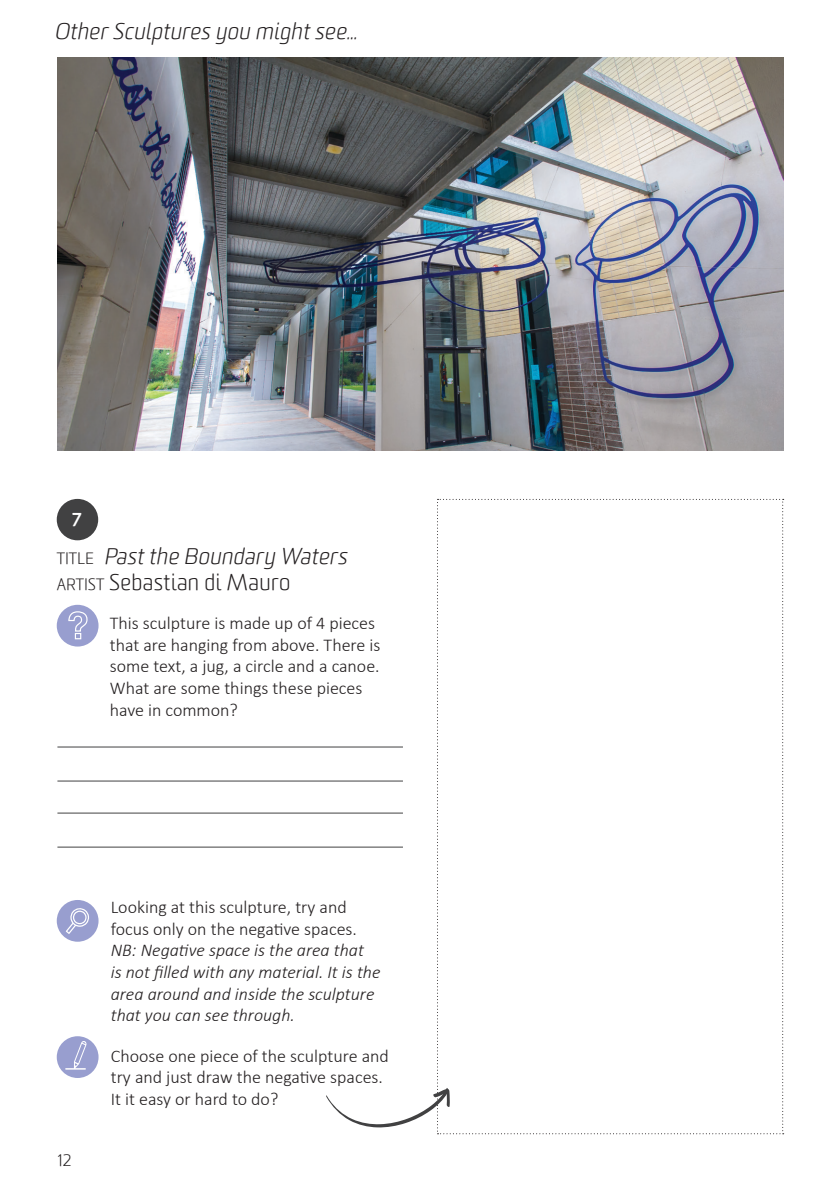
<style>
.page{position:relative;width:840px;height:1191px;background:#fff}
.page>*{position:absolute;margin:0;border:0;box-sizing:border-box;transform-origin:0 0}
.t1{font:italic 300 22px/26.4px "Worldly";color:#231f20}
.t2{font:700 18.2px "Worldly";color:#fff}
.t3{font:300 18px/21.6px "Calibri";color:#231f20}
.t4{font:italic 300 18px/21.6px "Calibri";color:#231f20}
.t5{font:300 16px "Worldly";color:#231f20}
.s1{font-style:normal;font-size:16px}
.s2{font-style:normal}
</style>
<div class="page">
<img style="left:57px;top:57px;width:726px;height:393px">
<svg style="left:325px;top:499px;width:458px;height:635px"></svg>
<div style="left:57px;top:605px;width:41px;height:41px;background:#989ecf;border-radius:50%"></div>
<svg style="left:68px;top:611px;width:20px;height:29px"></svg>
<div style="left:57px;top:900px;width:41px;height:41px;background:#989ecf;border-radius:50%"></div>
<svg style="left:66px;top:908px;width:23px;height:26px"></svg>
<div style="left:57px;top:1036px;width:41px;height:42px;background:#989ecf;border-radius:50%"></div>
<svg style="left:65px;top:1040px;width:22px;height:29px"></svg>
<hr style="left:57px;top:746px;width:346px;height:1px;background:#414142">
<hr style="left:57px;top:780px;width:346px;height:1px;background:#414142">
<hr style="left:57px;top:812px;width:346px;height:1px;background:#414142">
<hr style="left:57px;top:846px;width:346px;height:1px;background:#414142">
<div style="left:57px;top:499px;width:41px;height:41px;background:#414142;border-radius:50%"></div>
<p class="t1" style="left:54px;top:19px;width:309px">Other Sculptures you mightsee…</p>
<p class="t2" style="left:72px;top:508px;width:11px">7</p>
<p class="t1" style="left:57px;top:543px;width:296px"><span class="s1">T I T L E</span> Pastthe Boundary Waters<br><span class="s1">ARTIST</span> <span class="s2">Sebastian di Mauro</span></p>
<p class="t3" style="left:110px;top:611px;width:272px">This sculpture is made up of 4 pieces that are hanging from above. There is some text, a jug, a circle and a canoe.<br>What are some things these pieces have in common?</p>
<p class="t5" style="left:57px;top:1151px;width:16px">12</p>
<p class="t4" style="left:111px;top:896px;width:271px"><span class="s2">Looking at this sculpture, try and focus only on the negative spaces.<br></span>NB: Negative space is the area that<br>is not filled with any material. It is the area around and inside the sculpture that you can see through.</p>
<p class="t3" style="left:111px;top:1044px;width:279px">Choose one piece of the sculpture and try and just draw the negative spaces.<br>It it easy or hard to do?</p>
</div>
